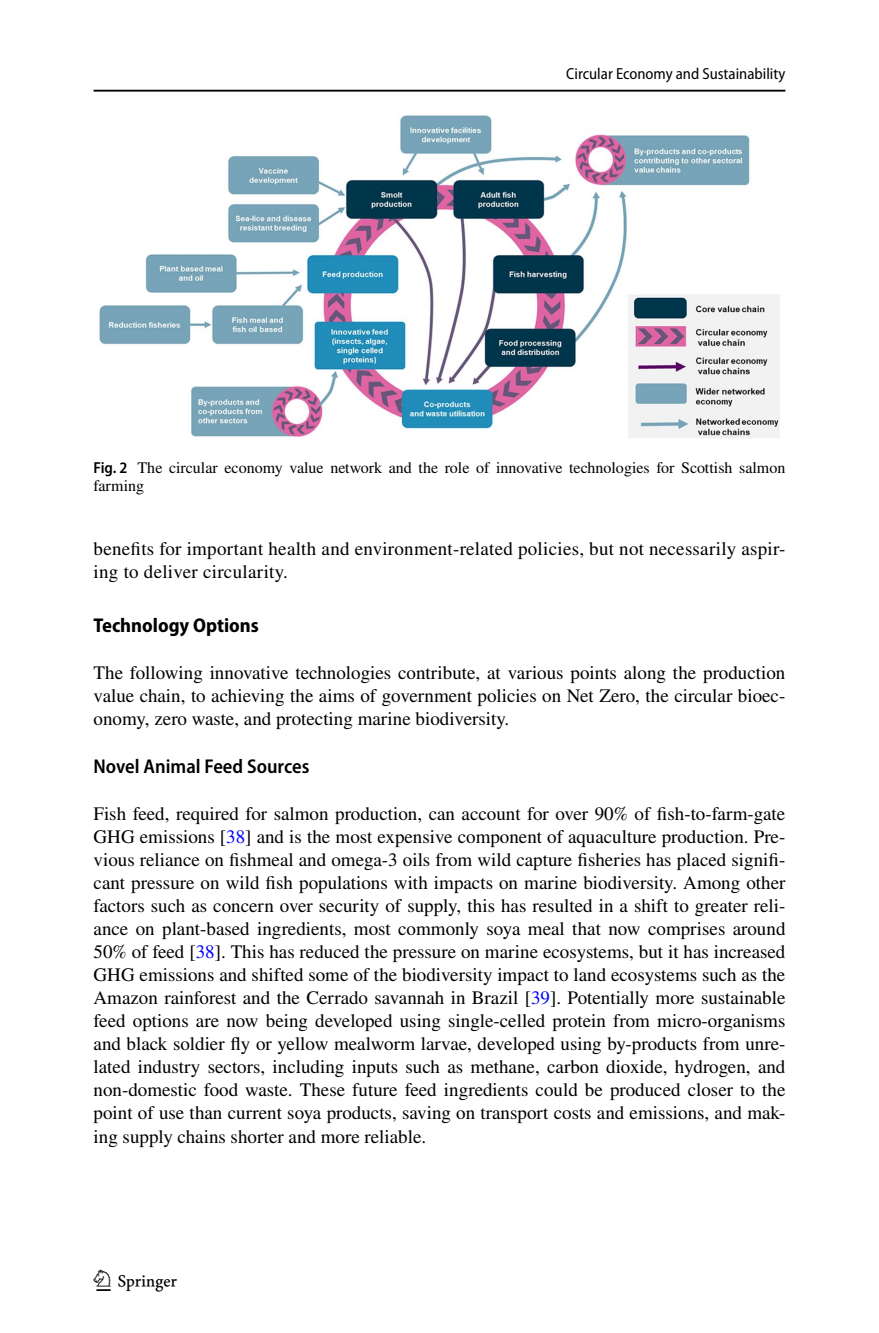
<style>
.page{position:relative;width:879px;height:1333px;background:#fff}
.page>*{position:absolute;margin:0;border:0;box-sizing:border-box;transform-origin:0 0}
.t1{font:30px "Springnew Regular 4";color:#000}
.t2{font:600 semi-condensed 20px "Myriad Pro";color:#000}
.t3{font:700 semi-condensed 20px "Myriad Pro";color:#000}
.t4{font:19px/23px "STIX";color:#000;text-align:justify}
.t5{font:16px/18.4px "STIX";color:#000}
.t6{font:semi-condensed 16px "Myriad Pro";color:#000}
.s1{font-family:"Myriad Pro";font-weight:600;font-stretch:semi-condensed}
.s2{color:#00f}
</style>
<div class="page">
<hr style="left:94px;top:90px;width:691px;height:2px;background:#000">
<img style="left:99px;top:116px;width:681px;height:322px">
<p class="t6" style="left:566px;top:65px;width:221px">Circular Economy and Sustainability</p>
<p class="t5" style="left:94px;top:459px;width:693px"><span class="s1">Fig. 2</span> The circular economy value network and the role of innovative technologies for Scottish salmon farming</p>
<p class="t4" style="left:94px;top:538px;width:693px">benefits for important health and environment-related policies, but not necessarily aspir&shy;ing to deliver circularity.</p>
<p class="t3" style="left:94px;top:614px;width:167px">Technology Options</p>
<p class="t4" style="left:94px;top:662px;width:693px">The following innovative technologies contribute, at various points along the production value chain, to achieving the aims of government policies on Net Zero, the circular bioec&shy;onomy, zero waste, and protecting marine biodiversity.</p>
<p class="t2" style="left:94px;top:755px;width:217px">Novel Animal Feed Sources</p>
<p class="t4" style="left:94px;top:803px;width:693px">Fish feed, required for salmon production, can account for over 90% of fish-to-farm-gate GHG emissions [<span class="s2">38</span>] and is the most expensive component of aquaculture production. Pre&shy;vious reliance on fishmeal and omega-3 oils from wild capture fisheries has placed signifi&shy;cant pressure on wild fish populations with impacts on marine biodiversity. Among other factors such as concern over security of supply, this has resulted in a shift to greater reli&shy;ance on plant-based ingredients, most commonly soya meal that now comprises around 50% of feed [<span class="s2">38</span>]. This has reduced the pressure on marine ecosystems, but it has increased GHG emissions and shifted some of the biodiversity impact to land ecosystems such as the Amazon rainforest and the Cerrado savannah in Brazil [<span class="s2">39</span>]. Potentially more sustainable feed options are now being developed using single-celled protein from micro-organisms and black soldier fly or yellow mealworm larvae, developed using by-products from unre&shy;lated industry sectors, including inputs such as methane, carbon dioxide, hydrogen, and non-domestic food waste. These future feed ingredients could be produced closer to the point of use than current soya products, saving on transport costs and emissions, and mak&shy;ing supply chains shorter and more reliable.</p>
<h1 class="t1" style="left:96px;top:1269px;width:83px">1 3</h1>
</div>
